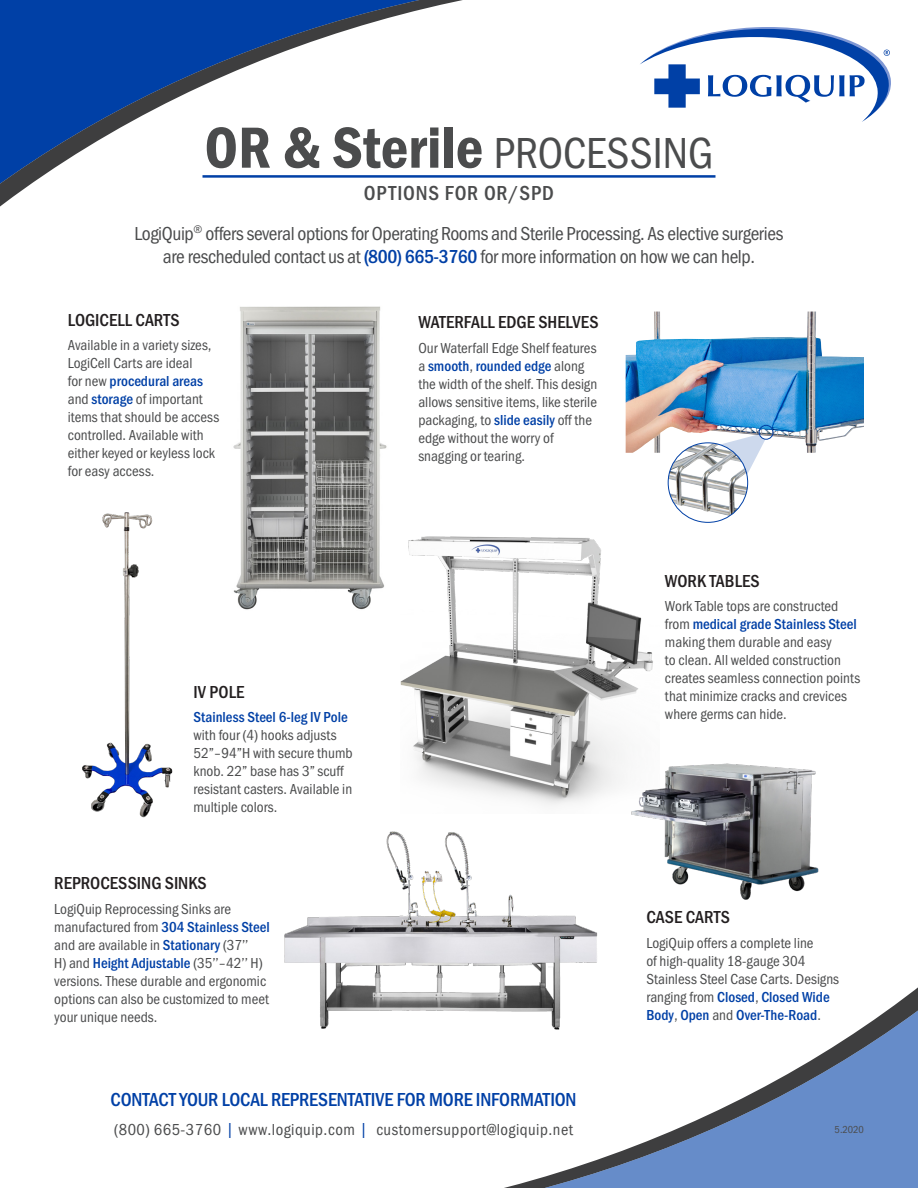
<style>
.page{position:relative;width:918px;height:1188px;background:#fff}
.page>*{position:absolute;margin:0;border:0;box-sizing:border-box;transform-origin:0 0}
.t1{font:60px "Franklin Gothic URW Con Dem";color:#4b4c4d}
.t2{font:500 21px "Franklin Gothic URW Cond";letter-spacing:.04em;color:#4b4c4d}
.Body_Text{font:19.5px/23.4px "Franklin Gothic URW Cond";letter-spacing:-.02em;color:#4b4c4d;text-align:center}
.Body_Text-2{font:500 19.5px "Franklin Gothic URW Cond";letter-spacing:-.01em;color:#0040a6}
.Header_2{font:500 18px "Franklin Gothic URW Cond";color:#231f20}
.Body_Text-3{font:500 18px "Franklin Gothic URW Cond";color:#231f20}
.t3{font:16.5px "Franklin Gothic URW Cond";letter-spacing:.03em;color:#4b4c4d}
.Body_Text-4{font:15px/18px "Franklin Gothic URW Cond";color:#4b4c4d}
.Header_2-2{font:15px/18px "Franklin Gothic URW Cond";color:#4b4c4d}
.Numbers{font:10.5px "Franklin Gothic URW Cond";color:#4b4c4d}
.s1{font-family:"Franklin Gothic URW Cond";font-size:45px}
.s2{font-weight:500;color:#0040a6}
.s3{font-size:18px;color:#0040a6}
</style>
<div class="page">
<svg style="left:0;top:0;width:809px;height:390px"></svg>
<svg style="left:504px;top:987px;width:414px;height:201px"></svg>
<svg style="left:640px;top:27px;width:251px;height:95px"></svg>
<hr style="left:202px;top:175px;width:514px;height:3px;background:#0040a6">
<img style="left:228px;top:305px;width:161px;height:305px">
<img style="left:284px;top:831px;width:321px;height:203px">
<img style="left:631px;top:763px;width:188px;height:137px">
<img style="left:401px;top:536px;width:259px;height:277px">
<img style="left:626px;top:312px;width:238px;height:141px">
<svg style="left:720px;top:434px;width:45px;height:41px"></svg>
<img style="left:668px;top:443px;width:79px;height:73px">
<div style="left:668px;top:443px;width:80px;height:80px;border:1px solid #0040a6;border-radius:50%"></div>
<div style="left:759px;top:425px;width:14px;height:14px;border:1px solid #0040a6;border-radius:50%"></div>
<img style="left:82px;top:512px;width:91px;height:306px">
<p class="t1" style="left:204px;top:108px;width:511px">OR &amp; Sterile <span class="s1">PROCESSING</span></p>
<p class="t2" style="left:364px;top:178px;width:192px">OPTIONS FOR OR/SPD</p>
<p class="Body_Text" style="left:134px;top:220px;width:651px">LogiQuip<sup>®</sup> offers several options for Operating Rooms and Sterile Processing. As elective surgeries are rescheduled contact us at <span class="s2">(800) 665-3760</span> for more information on how we can help.</p>
<p class="Header_2" style="left:68px;top:307px;width:114px">LOGICELL CARTS</p>
<p class="Body_Text-4" style="left:68px;top:335px;width:153px">Available in a variety sizes,<br>LogiCell Carts are ideal<br>for new <span class="s2">procedural areas </span>and <span class="s2">storage</span> of important items that should be access controlled. Available with either keyed or keyless lock for easy access.</p>
<p class="Body_Text-3" style="left:418px;top:309px;width:182px">WATERFALL EDGE SHELVES</p>
<p class="Body_Text-4" style="left:418px;top:338px;width:180px">Our Waterfall Edge Shelf features a <span class="s2">smooth</span>, <span class="s2">rounded edge</span> along the width of the shelf. This design allows sensitive items, like sterile packaging, to <span class="s2">slide easily</span> off the edge without the worry of snagging or tearing.</p>
<p class="Header_2" style="left:194px;top:679px;width:52px">IV POLE</p>
<p class="Body_Text-4" style="left:194px;top:707px;width:161px"><span class="s2">Stainless Steel 6-leg IV Pole </span>with four (4) hooks adjusts<br>52”–94”H with secure thumb knob. 22” base has 3” scuff resistant casters. Available in multiple colors.</p>
<p class="Header_2" style="left:665px;top:568px;width:96px">WORK TABLES</p>
<p class="Header_2-2" style="left:665px;top:596px;width:197px">Work Table tops are constructed from <span class="s2">medical grade Stainless Steel </span>making them durable and easy<br>to clean. All welded construction creates seamless connection points that minimize cracks and crevices where germs can hide.</p>
<p class="Header_2" style="left:54px;top:870px;width:154px">REPROCESSING SINKS</p>
<p class="Body_Text-4" style="left:54px;top:899px;width:217px">LogiQuip Reprocessing Sinks are manufactured from <span class="s2">304 Stainless Steel </span>and are available in <span class="s2">Stationary</span> (37’’<br>H) and <span class="s2">Height Adjustable</span> (35’’–42’’ H) versions. These durable and ergonomic options can also be customized to meet your unique needs.</p>
<p class="Header_2" style="left:646px;top:904px;width:85px">CASE CARTS</p>
<p class="Body_Text-4" style="left:646px;top:933px;width:194px">LogiQuip offers a complete line<br>of high-quality 18-gauge 304<br>Stainless Steel Case Carts. Designs ranging from <span class="s2">Closed</span>, <span class="s2">Closed Wide<br>Body</span>, <span class="s2">Open</span> and <span class="s2">Over-The-Road</span>.</p>
<p class="Body_Text-2" style="left:111px;top:1086px;width:468px">CONTACT YOUR LOCAL REPRESENTATIVE FOR MORE INFORMATION</p>
<p class="t3" style="left:114px;top:1117px;width:461px">(800) 665-3760 <span class="s3">|</span> www.logiquip.com <span class="s3">|</span> customersupport@logiquip.net</p>
<p class="Numbers" style="left:835px;top:1122px;width:31px">5.2020</p>
</div>
